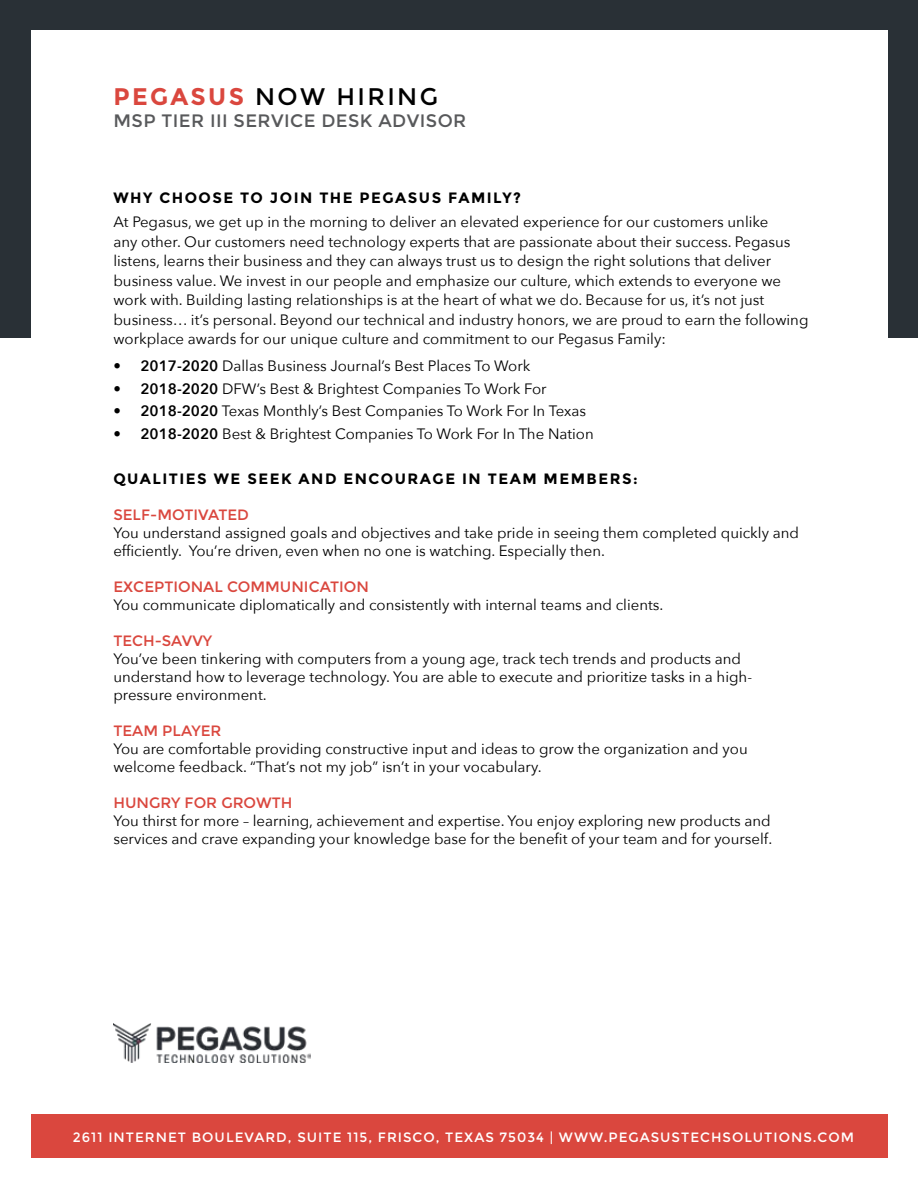
<style>
.page{position:relative;width:918px;height:1188px;background:#fff}
.page>*{position:absolute;margin:0;border:0;box-sizing:border-box;transform-origin:0 0}
.t1{font:24px "Montserrat";letter-spacing:.1em;color:#000}
.t2{font:18px "Montserrat";letter-spacing:.025em;color:#58595b}
.t3{font:15px/19.5px "Avenir Next";color:#000}
.t4{font:700 15px "Montserrat";letter-spacing:.1em;color:#000}
.t5{font:15px "Montserrat";color:#da473e}
.t6{font:13.5px "Montserrat";letter-spacing:.075em;color:#fff}
.s1{font-weight:700;color:#da473e}
.s2{font-weight:600}
</style>
<div class="page">
<div style="left:0;top:0;width:918px;height:338px;background:#293036"></div>
<div style="left:31px;top:31px;width:856px;height:1126px;background:#fff"></div>
<div style="left:31px;top:1115px;width:856px;height:43px;background:#da473e"></div>
<img style="left:113px;top:1023px;width:198px;height:39px">
<h1 class="t1" style="left:113px;top:83px;width:326px"><span class="s1">PEGASUS</span> NOW HIRING</h1>
<p class="t2" style="left:113px;top:110px;width:354px">MSP TIER III SERVICE DESK ADVISOR</p>
<p class="t4" style="left:113px;top:189px;width:409px">WHY CHOOSE TO JOIN THE PEGASUS FAMILY?</p>
<p class="t3" style="left:113px;top:212px;width:697px">At Pegasus, we get up in the morning to deliver an elevated experience for our customers unlike<br>any other. Our customers need technology experts that are passionate about their success. Pegasus listens, learns their business and they can always trust us to design the right solutions that deliver business value. We invest in our people and emphasize our culture, which extends to everyone we work with. Building lasting relationships is at the heart of what we do. Because for us, it’s not just business… it’s personal. Beyond our technical and industry honors, we are proud to earn the following workplace awards for our unique culture and commitment to our Pegasus Family:</p>
<p class="t3" style="left:113px;top:356px;width:419px"><span class="s2">• 2017-2020</span> Dallas Business Journal’s Best Places To Work</p>
<p class="t3" style="left:113px;top:378px;width:435px"><span class="s2">• 2018-2020</span> DFW’s Best &amp; Brightest Companies To Work For</p>
<p class="t3" style="left:113px;top:401px;width:474px"><span class="s2">• 2018-2020</span> Texas Monthly’s Best Companies To Work For In Texas</p>
<p class="t3" style="left:113px;top:423px;width:482px"><span class="s2">• 2018-2020</span> Best &amp; Brightest Companies To Work For In The Nation</p>
<p class="t4" style="left:113px;top:469px;width:526px">QUALITIES WE SEEK AND ENCOURAGE IN TEAM MEMBERS:</p>
<p class="t5" style="left:113px;top:506px;width:137px">SELF-MOTIVATED</p>
<p class="t3" style="left:113px;top:523px;width:687px;line-height:18px">You understand assigned goals and objectives and take pride in seeing them completed quickly and efficiently. You’re driven, even when no one is watching. Especially then.</p>
<p class="t5" style="left:113px;top:578px;width:257px">EXCEPTIONAL COMMUNICATION</p>
<p class="t3" style="left:113px;top:594px;width:551px">You communicate diplomatically and consistently with internal teams and clients.</p>
<p class="t5" style="left:113px;top:632px;width:100px">TECH-SAVVY</p>
<p class="t3" style="left:113px;top:649px;width:640px;line-height:18px">You’ve been tinkering with computers from a young age, track tech trends and products and understand how to leverage technology. You are able to execute and prioritize tasks in a high&shy;pressure environment.</p>
<p class="t5" style="left:113px;top:722px;width:110px">TEAM PLAYER</p>
<p class="t3" style="left:113px;top:739px;width:636px;line-height:18px">You are comfortable providing constructive input and ideas to grow the organization and you welcome feedback. “That’s not my job” isn’t in your vocabulary.</p>
<p class="t5" style="left:113px;top:794px;width:181px">HUNGRY FOR GROWTH</p>
<p class="t3" style="left:113px;top:811px;width:660px;line-height:18px">You thirst for more – learning, achievement and expertise. You enjoy exploring new products and services and crave expanding your knowledge base for the benefit of your team and for yourself.</p>
<p class="t6" style="left:73px;top:1129px;width:783px">2611 INTERNET BOULEVARD, SUITE 115, FRISCO, TEXAS 75034 | WWW.PEGASUSTECHSOLUTIONS.COM</p>
</div>
